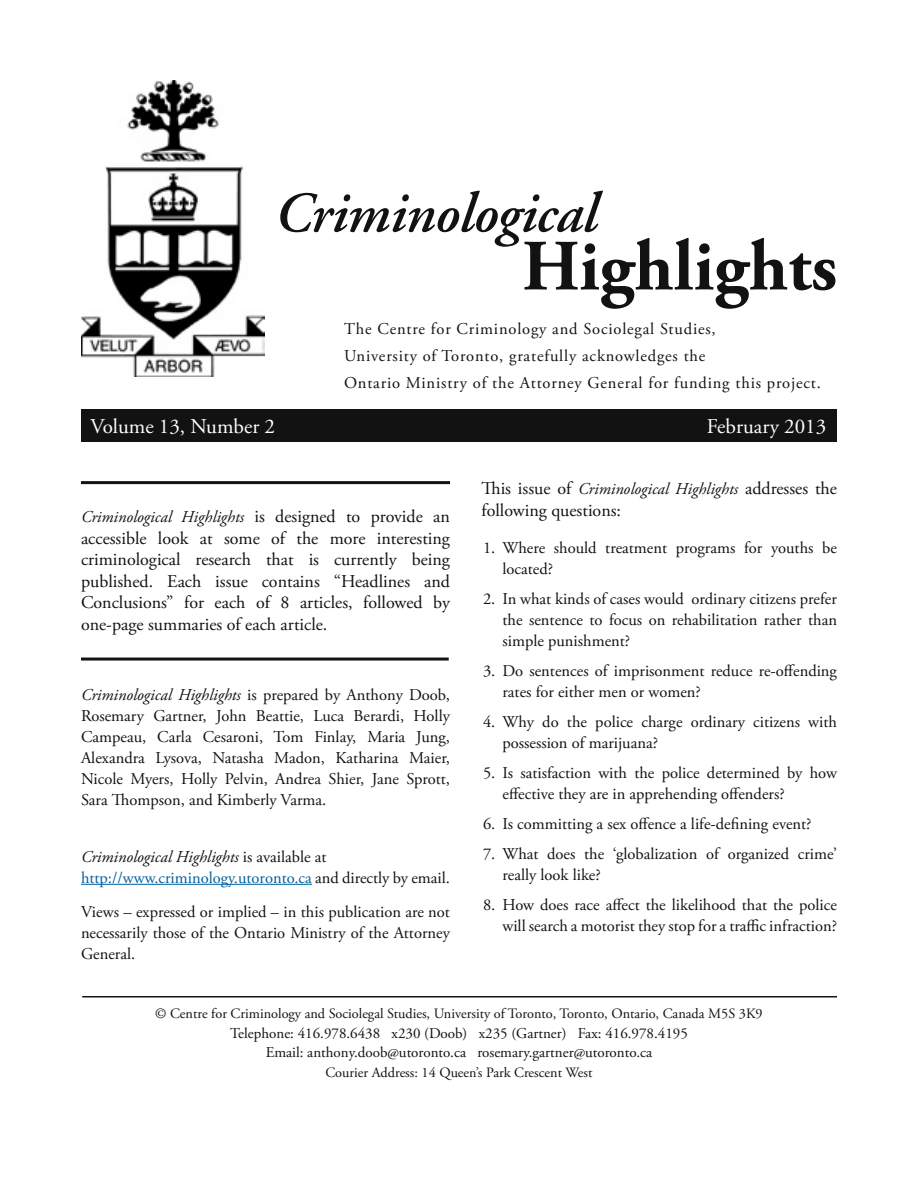
<style>
.page{position:relative;width:918px;height:1188px;background:#fff}
.page>*{position:absolute;margin:0;border:0;box-sizing:border-box;transform-origin:0 0}
.t1{font:700 72px "Adobe Garamond Pro";color:#121212}
.t2{font:italic 600 57px "Adobe Garamond";letter-spacing:-.01em;color:#121212}
.t3{font:21px "Adobe Garamond Pro";color:#fff}
.t4{font:18px/21.6px "Adobe Garamond Pro";color:#121212;text-align:justify}
.t5{font:16.5px/21px "Adobe Garamond Pro";color:#121212}
.t6{font:16.5px/27px "Adobe Garamond Pro";letter-spacing:.05em;color:#121212}
.t7{font:italic 16.5px "Adobe Garamond Pro";color:#121212}
.t8{font:16.5px/21px "Adobe Garamond Pro";color:#0060a0}
.t9{font:15px/19.5px "Adobe Garamond Pro";color:#121212;text-align:center}
.t10{font:14.25px "Adobe Garamond Pro";color:#121212}
.s1{font-style:normal;font-size:18px}
.s2{font-style:italic}
.s3{font-style:italic;color:#121212}
.s4{color:#121212}
</style>
<div class="page">
<hr style="left:82px;top:996px;width:755px;height:2px;background:#121212">
<hr style="left:81px;top:884px;width:132px;height:1px;background:#0060a0">
<hr style="left:213px;top:884px;width:99px;height:1px;background:#0060a0">
<hr style="left:81px;top:481px;width:369px;height:3px;background:#121212">
<hr style="left:81px;top:658px;width:368px;height:3px;background:#121212">
<div style="left:81px;top:410px;width:756px;height:32px;background:#121212"></div>
<img style="left:81px;top:81px;width:184px;height:295px">
<h2 class="t2" style="left:274px;top:182px;width:324px">Criminological</h2>
<h1 class="t1" style="left:522px;top:225px;width:317px">Highlights</h1>
<p class="t6" style="left:344px;top:316px;width:478px">The Centre for Criminology and Sociolegal Studies,<br>University of Toronto, gratefully acknowledges the<br>Ontario Ministry of the Attorney General for funding this project.</p>
<p class="t3" style="left:91px;top:414px;width:186px">Volume 13, Number 2</p>
<p class="t3" style="left:707px;top:414px;width:121px">February 2013</p>
<p class="t7" style="left:81px;top:507px;width:370px">Criminological Highlights <span class="s1">is designed to provide an</span></p>
<p class="t4" style="left:81px;top:528px;width:370px">accessible look at some of the more interesting criminological research that is currently being published. Each issue contains “Headlines and Conclusions” for each of 8 articles, followed by one-page summaries of each article.</p>
<p class="t5" style="left:81px;top:685px;width:371px;text-align:justify"><span class="s2">Criminological Highlights</span> is prepared by Anthony Doob, Rosemary Gartner, John Beattie, Luca Berardi, Holly Campeau, Carla Cesaroni, Tom Finlay, Maria Jung, Alexandra Lysova, Natasha Madon, Katharina Maier, Nicole Myers, Holly Pelvin, Andrea Shier, Jane Sprott, Sara Thompson, and Kimberly Varma.</p>
<p class="t8" style="left:81px;top:847px;width:371px"><span class="s3">Criminological Highlights</span> <span class="s4">is available at </span>http://www.criminology.utoronto.ca <span class="s4">and directly by email.</span></p>
<p class="t5" style="left:81px;top:902px;width:371px;text-align:justify">Views – expressed or implied – in this publication are not necessarily those of the Ontario Ministry of the Attorney General.</p>
<p class="t7" style="left:482px;top:479px;width:357px"><span class="s1">This issue of</span> Criminological Highlights <span class="s1">addresses the</span></p>
<p class="t4" style="left:481px;top:500px;width:141px">following questions:</p>
<p class="t5" style="left:503px;top:538px;width:336px;text-indent:-20px">1. Where should treatment programs for youths be located?</p>
<p class="t5" style="left:503px;top:589px;width:336px;text-align:justify;text-indent:-20px">2. In what kinds of cases would ordinary citizens prefer the sentence to focus on rehabilitation rather than simple punishment?</p>
<p class="t5" style="left:503px;top:661px;width:336px;text-indent:-20px">3. Do sentences of imprisonment reduce re-offending rates for either men or women?</p>
<p class="t5" style="left:503px;top:712px;width:336px;text-indent:-20px">4. Why do the police charge ordinary citizens with possession of marijuana?</p>
<p class="t5" style="left:503px;top:763px;width:336px;text-indent:-20px">5. Is satisfaction with the police determined by how effective they are in apprehending offenders?</p>
<p class="t5" style="left:483px;top:814px;width:330px">6. Is committing a sex offence a life-defining event?</p>
<p class="t5" style="left:503px;top:844px;width:336px;text-indent:-20px">7. What does the ‘globalization of organized crime’ really look like?</p>
<p class="t5" style="left:483px;top:895px;width:356px;text-align:right">8. How does race affect the likelihood that the police will search a motorist they stop for a traffic infraction?</p>
<p class="t10" style="left:155px;top:1005px;width:609px">© Centre for Criminology and Sociolegal Studies, University of Toronto, Toronto, Ontario, Canada M5S 3K9</p>
<p class="t9" style="left:230px;top:1024px;width:459px">Telephone: 416.978.6438 x230 (Doob) x235 (Gartner) Fax: 416.978.4195<br>Email: anthony.doob@utoronto.ca rosemary.gartner@utoronto.ca</p>
<p class="t10" style="left:325px;top:1064px;width:269px">Courier Address: 14 Queen’s Park Crescent West</p>
</div>
